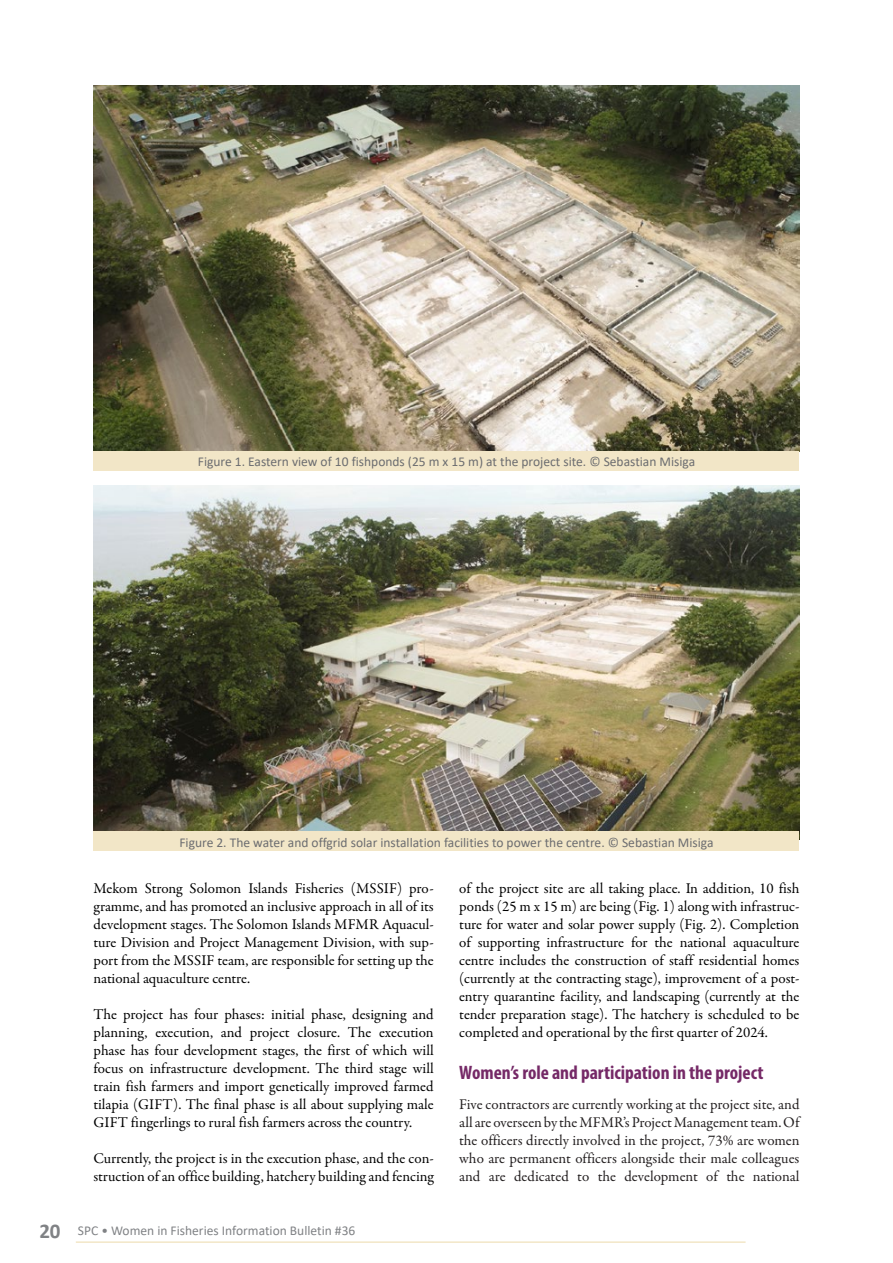
<style>
.page{position:relative;width:893px;height:1263px;background:#fff}
.page>*{position:absolute;margin:0;border:0;box-sizing:border-box;transform-origin:0 0}
.t1{font:700 condensed 19.5px "Myriad Pro";color:#752967}
.t2{font:15px/18px "Garamond Premr Pro";color:#000;text-align:justify}
.t3{font:15px/18px "Garamond Premr Pro";color:#231f20;text-align:justify}
.t4{font:13.5px "Calibri";color:#6c6d70}
.t5{font:13.5px "Calibri";color:#808285}
.s1{font-weight:700;font-size:21px}
</style>
<div class="page">
<hr style="left:76px;top:1241px;width:670px;height:2px;background:#f2e6c7">
<img style="left:94px;top:85px;width:705px;height:366px">
<div style="left:94px;top:451px;width:705px;height:20px;background:#f2e6c7"></div>
<img style="left:94px;top:485px;width:705px;height:347px">
<div style="left:94px;top:832px;width:705px;height:19px;background:#f2e6c7"></div>
<p class="t4" style="left:198px;top:452px;width:499px">Figure 1. Eastern view of 10 fishponds (25 m x 15 m) at the project site. © Sebastian Misiga</p>
<p class="t4" style="left:179px;top:833px;width:536px">Figure 2. The water and offgrid solar installation facilities to power the centre. © Sebastian Misiga</p>
<p class="t2" style="left:94px;top:880px;width:342px">Mekom Strong Solomon Islands Fisheries (MSSIF) pro&shy;gramme, and has promoted an inclusive approach in all of its development stages. The Solomon Islands MFMR Aquacul&shy;ture Division and Project Management Division, with sup&shy;port from the MSSIF team, are responsible for setting up the national aquaculture centre.</p>
<p class="t2" style="left:94px;top:1006px;width:342px">The project has four phases: initial phase, designing and planning, execution, and project closure. The execution phase has four development stages, the first of which will focus on infrastructure development. The third stage will train fish farmers and import genetically improved farmed tilapia (GIFT). The final phase is all about supplying male GIFT fingerlings to rural fish farmers across the country.</p>
<p class="t2" style="left:94px;top:1150px;width:342px">Currently, the project is in the execution phase, and the con&shy;struction of an office building, hatchery building and fencing</p>
<p class="t5" style="left:39px;top:1221px;width:318px"><span class="s1">20</span> SPC • Women in Fisheries Information Bulletin #36</p>
<p class="t2" style="left:459px;top:880px;width:342px">of the project site are all taking place. In addition, 10 fish ponds (25 m x 15 m) are being (Fig. 1) along with infrastruc&shy;ture for water and solar power supply (Fig. 2). Completion of supporting infrastructure for the national aquaculture centre includes the construction of staff residential homes (currently at the contracting stage), improvement of a post&shy;entry quarantine facility, and landscaping (currently at the tender preparation stage). The hatchery is scheduled to be completed and operational by the first quarter of 2024.</p>
<h1 class="t1" style="left:459px;top:1060px;width:306px">Women’s role and participation in the project</h1>
<p class="t3" style="left:459px;top:1096px;width:342px">Five contractors are currently working at the project site, and all are overseen by the MFMR’s Project Management team.Of the officers directly involved in the project, 73% are women who are permanent officers alongside their male colleagues and are dedicated to the development of the national</p>
</div>
